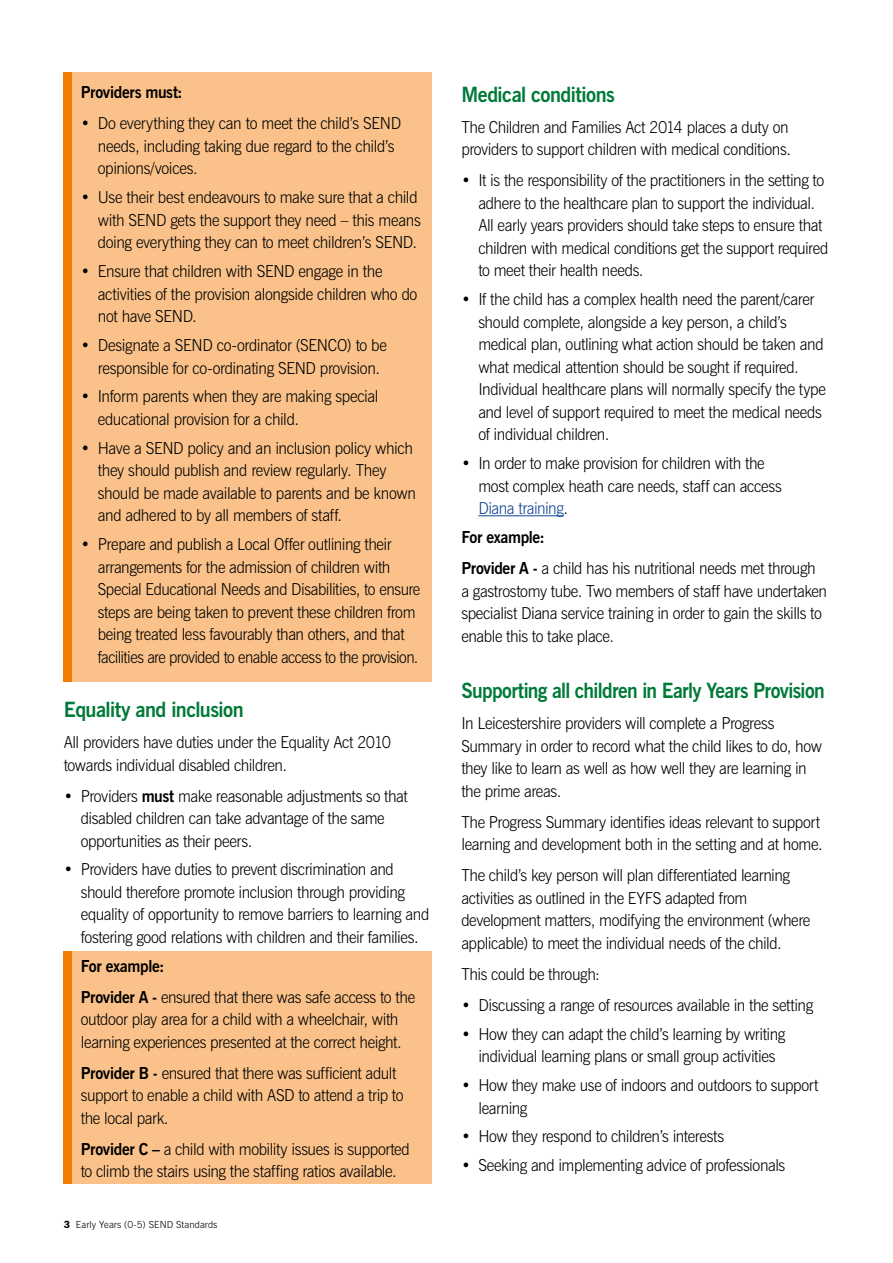
<style>
.page{position:relative;width:893px;height:1263px;background:#fff}
.page>*{position:absolute;margin:0;border:0;box-sizing:border-box;transform-origin:0 0}
.t1{font:700 21px "News Gothic BT";letter-spacing:-.03em;color:#007a38;scale:.92 1}
.t2{font:700 21px "News Gothic BT";letter-spacing:-.03em;color:#007a38;scale:.95 1}
.t3{font:300 16.5px/22.5px "News Gothic BT";letter-spacing:-.025em;color:#000;scale:.95 1}
.t4{font:700 16.5px "News Gothic BT";letter-spacing:-.02em;color:#000;scale:.95 1}
.t5{font:300 9.75px "News Gothic BT";letter-spacing:.01em;color:#000}
.s1{font-weight:700}
.s2{font-family:"ITC Franklin Gothic Std";font-weight:600;font-size:10.5px}
.s3{color:#0f4496}
</style>
<div class="page">
<div style="left:64px;top:73px;width:368px;height:609px;background:#fac28a"></div>
<div style="left:64px;top:73px;width:8px;height:609px;background:#ef7d00"></div>
<div style="left:64px;top:951px;width:368px;height:232px;background:#fac28a"></div>
<div style="left:64px;top:951px;width:8px;height:232px;background:#ef7d00"></div>
<hr style="left:478px;top:515px;width:85px;height:1px;background:#0f4496">
<p class="t4" style="left:81px;top:82px;width:109px">Providers must:</p>
<p class="t3" style="left:98px;top:112px;width:321px;text-indent:-17px">• Do everything they can to meet the child’s SEND needs, including taking due regard to the child’s opinions/voices.</p>
<p class="t3" style="left:98px;top:186px;width:342px;text-indent:-17px">• Use their best endeavours to make sure that a child with SEND gets the support they need – this means doing everything they can to meet children’s SEND.</p>
<p class="t3" style="left:98px;top:260px;width:338px;text-indent:-17px">• Ensure that children with SEND engage in the activities of the provision alongside children who do not have SEND.</p>
<p class="t3" style="left:98px;top:334px;width:306px;text-indent:-17px">• Designate a SEND co-ordinator (SENCO) to be responsible for co-ordinating SEND provision.</p>
<p class="t3" style="left:98px;top:385px;width:297px;text-indent:-17px">• Inform parents when they are making special educational provision for a child.</p>
<p class="t3" style="left:98px;top:436px;width:337px;text-indent:-17px">• Have a SEND policy and an inclusion policy which they should publish and review regularly. They should be made available to parents and be known and adhered to by all members of staff.</p>
<p class="t3" style="left:98px;top:533px;width:341px;text-indent:-17px">• Prepare and publish a Local Offer outlining their arrangements for the admission of children with Special Educational Needs and Disabilities, to ensure steps are being taken to prevent these children from being treated less favourably than others, and that facilities are provided to enable access to the provision.</p>
<p class="t2" style="left:64px;top:697px;width:191px">Equality and inclusion</p>
<p class="t3" style="left:64px;top:731px;width:346px">All providers have duties under the Equality Act 2010 towards individual disabled children.</p>
<p class="t3" style="left:81px;top:784px;width:346px;text-indent:-17px">• Providers <span class="s1">must</span> make reasonable adjustments so that disabled children can take advantage of the same opportunities as their peers.</p>
<p class="t3" style="left:81px;top:858px;width:368px;text-indent:-17px">• Providers have duties to prevent discrimination and should therefore promote inclusion through providing equality of opportunity to remove barriers to learning and fostering good relations with children and their families.</p>
<p class="t3" style="left:81px;top:950px;width:353px;line-height:31px"><span class="s1">For example:<br>Provider A -</span> ensured that there was safe access to the</p>
<p class="t3" style="left:81px;top:1008px;width:339px">outdoor play area for a child with a wheelchair, with learning experiences presented at the correct height.</p>
<p class="t3" style="left:81px;top:1062px;width:341px"><span class="s1">Provider B -</span> ensured that there was sufficient adult support to enable a child with ASD to attend a trip to the local park.</p>
<p class="t3" style="left:81px;top:1138px;width:348px"><span class="s1">Provider C –</span> a child with mobility issues is supported to climb the stairs using the staffing ratios available.</p>
<p class="t5" style="left:64px;top:1218px;width:155px"><span class="s2">3</span> Early Years (0-5) SEND Standards</p>
<p class="t2" style="left:461px;top:82px;width:163px">Medical conditions</p>
<p class="t3" style="left:461px;top:116px;width:348px">The Children and Families Act 2014 places a duty on providers to support children with medical conditions.</p>
<p class="t3" style="left:478px;top:169px;width:370px;text-indent:-17px">• It is the responsibility of the practitioners in the setting to adhere to the healthcare plan to support the individual.<br>All early years providers should take steps to ensure that children with medical conditions get the support required to meet their health needs.</p>
<p class="t3" style="left:478px;top:288px;width:367px;text-indent:-17px">• If the child has a complex health need the parent/carer should complete, alongside a key person, a child’s medical plan, outlining what action should be taken and what medical attention should be sought if required.<br>Individual healthcare plans will normally specify the type and level of support required to meet the medical needs of individual children.</p>
<p class="t3" style="left:478px;top:452px;width:321px;text-indent:-17px">• In order to make provision for children with the most complex heath care needs, staff can access<br><span class="s3">Diana training</span>.</p>
<p class="t3" style="left:461px;top:522px;width:375px;line-height:31px"><span class="s1">For example:<br>Provider A -</span> a child has his nutritional needs met through</p>
<p class="t3" style="left:461px;top:579px;width:387px">a gastrostomy tube. Two members of staff have undertaken specialist Diana service training in order to gain the skills to enable this to take place.</p>
<p class="t1" style="left:461px;top:678px;width:397px">Supporting all children in Early Years Provision</p>
<p class="t3" style="left:461px;top:712px;width:381px">In Leicestershire providers will complete a Progress Summary in order to record what the child likes to do, how they like to learn as well as how well they are learning in the prime areas.</p>
<p class="t3" style="left:461px;top:810px;width:382px">The Progress Summary identifies ideas relevant to support learning and development both in the setting and at home.</p>
<p class="t3" style="left:461px;top:864px;width:369px">The child’s key person will plan differentiated learning activities as outlined in the EYFS adapted from development matters, modifying the environment (where applicable) to meet the individual needs of the child.</p>
<p class="t3" style="left:461px;top:962px;width:147px">This could be through:</p>
<p class="t3" style="left:461px;top:993px;width:372px">• Discussing a range of resources available in the setting</p>
<p class="t3" style="left:461px;top:1022px;width:343px;text-align:center">• How they can adapt the child’s learning by writing individual learning plans or small group activities</p>
<p class="t3" style="left:478px;top:1074px;width:359px;text-indent:-17px">• How they make use of indoors and outdoors to support learning</p>
<p class="t3" style="left:461px;top:1125px;width:278px">• How they respond to children’s interests</p>
<p class="t3" style="left:461px;top:1154px;width:342px">• Seeking and implementing advice of professionals</p>
</div>
